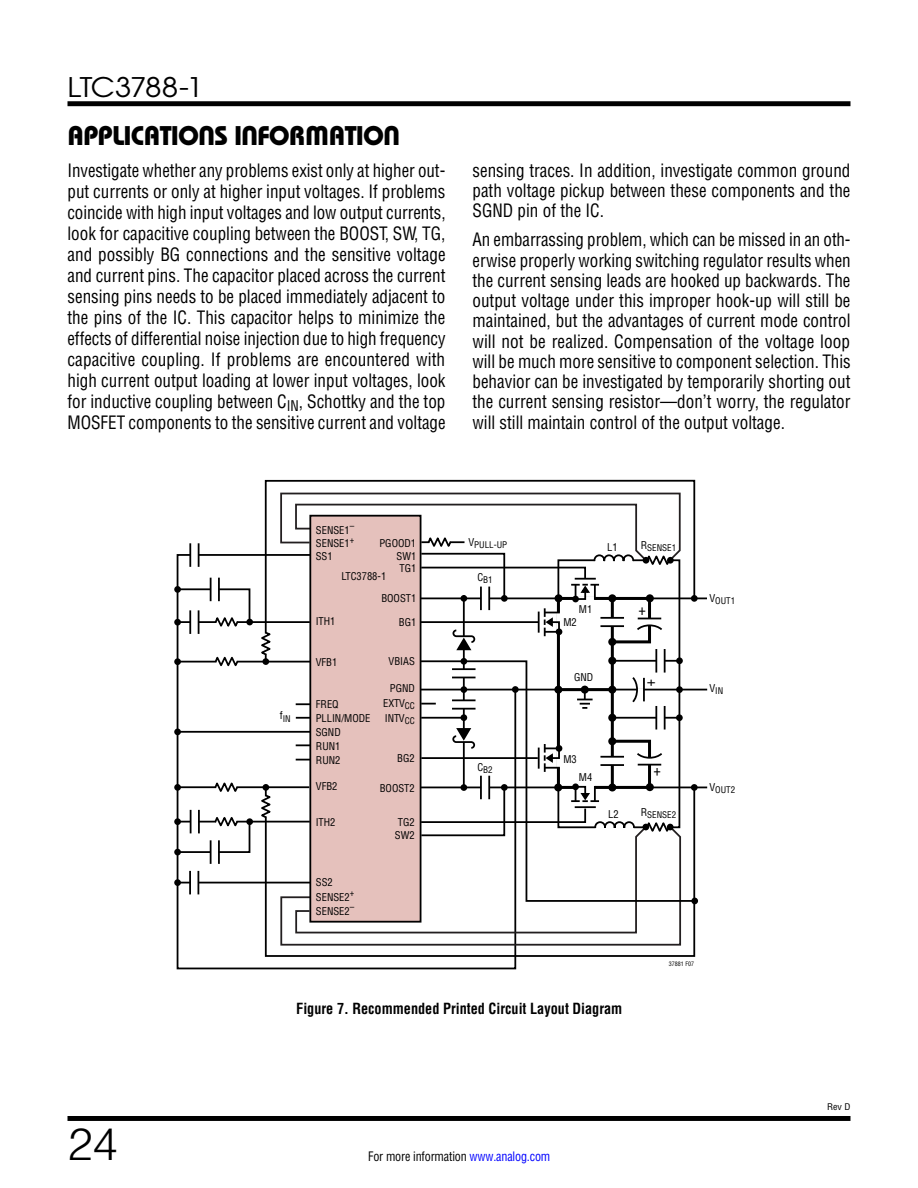
<style>
.page{position:relative;width:918px;height:1188px;background:#fff}
.page>*{position:absolute;margin:0;border:0;box-sizing:border-box;transform-origin:0 0}
.t1{font:300 45px "Helvetica";color:#000}
.t2{font:27px "Linear Bauhaus";letter-spacing:-.02em;color:#000}
.t3{font:27px "Avant Garde";letter-spacing:-.045em;color:#000;scale:1.1 1}
.t4{font:18px/21px "Linear Helv Cond";color:#000;text-align:justify;scale:.94 1}
.t5{font:18px/20.2px "Linear Helv Cond";color:#000;text-align:justify;scale:.95 1}
.t6{font:700 15px "Linear Helv Cond";color:#000;scale:.95 1}
.t7{font:15px "Linear Helv Cond";color:#000}
.t8{font:12.75px "Linear Helv Cond";letter-spacing:-.01em;color:#000;scale:.95 1}
.t9{font:10.5px/14.4px "Linear Helv Cond";color:#000}
.t10{font:9px "Linear Helv Cond";color:#000}
.t11{font:9px "Linear Helv Cond";color:#000;scale:1.1 1}
.t12{font:6px "Linear Helv Cond";color:#000}
.s1{color:#00f}
</style>
<div class="page">
<div style="left:68px;top:101px;width:782px;height:5px;background:#000"></div>
<div style="left:68px;top:1116px;width:782px;height:5px;background:#000"></div>
<svg style="left:264px;top:479px;width:432px;height:180px"></svg>
<hr style="left:421px;top:689px;width:286px;height:1px;background:#000">
<hr style="left:421px;top:787px;width:286px;height:1px;background:#000">
<svg style="left:176px;top:553px;width:341px;height:417px"></svg>
<div style="left:174px;top:658px;width:7px;height:7px;background:#000;border-radius:50%"></div>
<div style="left:174px;top:729px;width:7px;height:6px;background:#000;border-radius:50%"></div>
<div style="left:246px;top:619px;width:7px;height:6px;background:#000;border-radius:50%"></div>
<div style="left:262px;top:658px;width:7px;height:7px;background:#000;border-radius:50%"></div>
<hr style="left:421px;top:598px;width:286px;height:1px;background:#000">
<svg style="left:191px;top:553px;width:7px;height:4px"></svg>
<hr style="left:189px;top:543px;width:2px;height:24px;background:#000">
<hr style="left:198px;top:543px;width:2px;height:24px;background:#000">
<div style="left:211px;top:587px;width:8px;height:5px;background:#fff"></div>
<hr style="left:210px;top:578px;width:2px;height:23px;background:#000">
<hr style="left:218px;top:578px;width:2px;height:23px;background:#000">
<div style="left:190px;top:880px;width:8px;height:5px;background:#fff"></div>
<hr style="left:189px;top:871px;width:2px;height:23px;background:#000">
<svg style="left:198px;top:871px;width:1px;height:23px"></svg>
<div style="left:691px;top:595px;width:7px;height:7px;background:#000;border-radius:50%"></div>
<svg style="left:175px;top:588px;width:76px;height:46px"></svg>
<svg style="left:213px;top:653px;width:27px;height:17px"></svg>
<div style="left:174px;top:879px;width:7px;height:7px;background:#000;border-radius:50%"></div>
<div style="left:263px;top:784px;width:6px;height:7px;background:#000;border-radius:50%"></div>
<div style="left:174px;top:784px;width:7px;height:7px;background:#000;border-radius:50%"></div>
<hr style="left:210px;top:840px;width:2px;height:24px;background:#000">
<hr style="left:218px;top:840px;width:2px;height:24px;background:#000">
<hr style="left:190px;top:810px;width:2px;height:23px;background:#000">
<hr style="left:198px;top:810px;width:2px;height:23px;background:#000">
<svg style="left:175px;top:813px;width:76px;height:41px"></svg>
<svg style="left:213px;top:779px;width:27px;height:16px"></svg>
<hr style="left:178px;top:731px;width:132px;height:2px;background:#000">
<svg style="left:261px;top:632px;width:10px;height:23px"></svg>
<svg style="left:264px;top:786px;width:432px;height:172px"></svg>
<svg style="left:261px;top:794px;width:10px;height:24px"></svg>
<svg style="left:279px;top:492px;width:403px;height:442px"></svg>
<h2 class="t3" style="left:68px;top:70px;width:125px">LTC3788-1</h2>
<h2 class="t2" style="left:68px;top:119px;width:334px">APPLICATIONS INFORMATION</h2>
<p class="t4" style="left:68px;top:160px;width:404px">Investigate whether any problems exist only at higher out&shy;put currents or only at higher input voltages. If problems coincide with high input voltages and low output currents, look for capacitive coupling between the BOOST, SW, TG, and possibly BG connections and the sensitive voltage and current pins. The capacitor placed across the current sensing pins needs to be placed immediately adjacent to the pins of the IC. This capacitor helps to minimize the effects of differential noise injection due to high frequency capacitive coupling. If problems are encountered with high current output loading at lower input voltages, look for inductive coupling between C<sub>IN</sub>, Schottky and the top MOSFET components to the sensitive current and voltage</p>
<p class="t5" style="left:472px;top:160px;width:399px">sensing traces. In addition, investigate common ground path voltage pickup between these components and the SGND pin of the IC.</p>
<p class="t4" style="left:472px;top:230px;width:404px;line-height:20.2px">An embarrassing problem, which can be missed in an oth&shy;erwise properly working switching regulator results when the current sensing leads are hooked up backwards. The output voltage under this improper hook-up will still be maintained, but the advantages of current mode control will not be realized. Compensation of the voltage loop will be much more sensitive to component selection. This behavior can be investigated by temporarily shorting out the current sensing resistor—don’t worry, the regulator will still maintain control of the output voltage.</p>
<h1 class="t1" style="left:68px;top:1116px;width:52px">24</h1>
<p class="t10" style="left:280px;top:713px;width:12px"><sup>f</sup>IN</p>
<p class="t9" style="left:316px;top:523px;width:40px">SENSE1<sup>–</sup></p>
<p class="t9" style="left:316px;top:536px;width:40px">SENSE1<sup>+</sup></p>
<p class="t9" style="left:379px;top:536px;width:38px">PGOOD1</p>
<p class="t9" style="left:399px;top:561px;width:18px">TG1</p>
<p class="t9" style="left:397px;top:548px;width:21px">SW1</p>
<p class="t9" style="left:381px;top:591px;width:37px">BOOST1</p>
<p class="t9" style="left:399px;top:615px;width:19px">BG1</p>
<p class="t9" style="left:389px;top:654px;width:28px">VBIAS</p>
<p class="t9" style="left:316px;top:549px;width:18px">SS1</p>
<p class="t9" style="left:342px;top:569px;width:46px">LTC3788-1</p>
<p class="t9" style="left:316px;top:614px;width:21px">ITH1</p>
<p class="t9" style="left:316px;top:654px;width:23px">VFB1</p>
<p class="t9" style="left:316px;top:697px;width:24px">FREQ</p>
<p class="t9" style="left:316px;top:711px;width:56px">PLLIN/MODE</p>
<p class="t9" style="left:316px;top:725px;width:27px">SGND</p>
<p class="t9" style="left:316px;top:739px;width:26px">RUN1<br>RUN2</p>
<p class="t9" style="left:316px;top:779px;width:23px">VFB2</p>
<p class="t9" style="left:316px;top:815px;width:21px">ITH2</p>
<p class="t9" style="left:390px;top:681px;width:27px">PGND</p>
<p class="t9" style="left:383px;top:696px;width:33px">EXTV<sub>CC</sub></p>
<p class="t9" style="left:385px;top:710px;width:32px">INTV<sub>CC</sub></p>
<p class="t9" style="left:397px;top:751px;width:19px">BG2</p>
<p class="t9" style="left:380px;top:780px;width:37px">BOOST2</p>
<p class="t9" style="left:395px;top:828px;width:21px">SW2</p>
<p class="t9" style="left:398px;top:815px;width:18px">TG2</p>
<p class="t9" style="left:316px;top:875px;width:18px">SS2</p>
<p class="t9" style="left:316px;top:889px;width:40px">SENSE2<sup>+<br></sup>SENSE2<sup>–</sup></p>
<p class="t10" style="left:468px;top:539px;width:40px"><sup>V</sup>PULL-UP</p>
<p class="t10" style="left:641px;top:542px;width:37px"><sup>R</sup>SENSE1</p>
<p class="t9" style="left:607px;top:540px;width:12px">L1</p>
<p class="t10" style="left:477px;top:574px;width:17px"><sup>C</sup>B1</p>
<p class="t10" style="left:477px;top:764px;width:17px"><sup>C</sup>B2</p>
<p class="t9" style="left:579px;top:602px;width:15px">M1</p>
<p class="t9" style="left:563px;top:615px;width:15px">M2</p>
<p class="t9" style="left:574px;top:670px;width:21px">GND</p>
<p class="t7" style="left:638px;top:600px;width:9px">+</p>
<p class="t7" style="left:662px;top:679px;width:9px;rotate:90deg">+</p>
<p class="t9" style="left:563px;top:752px;width:15px">M3</p>
<p class="t9" style="left:579px;top:770px;width:15px">M4</p>
<p class="t9" style="left:608px;top:807px;width:12px">L2</p>
<p class="t10" style="left:641px;top:809px;width:37px"><sup>R</sup>SENSE2</p>
<p class="t10" style="left:709px;top:596px;width:27px"><sup>V</sup>OUT1</p>
<p class="t10" style="left:709px;top:685px;width:15px"><sup>V</sup>IN</p>
<p class="t10" style="left:709px;top:785px;width:27px"><sup>V</sup>OUT2</p>
<p class="t6" style="left:296px;top:999px;width:345px">Figure 7. Recommended Printed Circuit Layout Diagram</p>
<p class="t12" style="left:669px;top:960px;width:27px">37881 F07</p>
<p class="t8" style="left:368px;top:1148px;width:193px">For more information <span class="s1">www.analog.com</span></p>
<p class="t11" style="left:827px;top:1102px;width:23px">Rev D</p>
</div>
